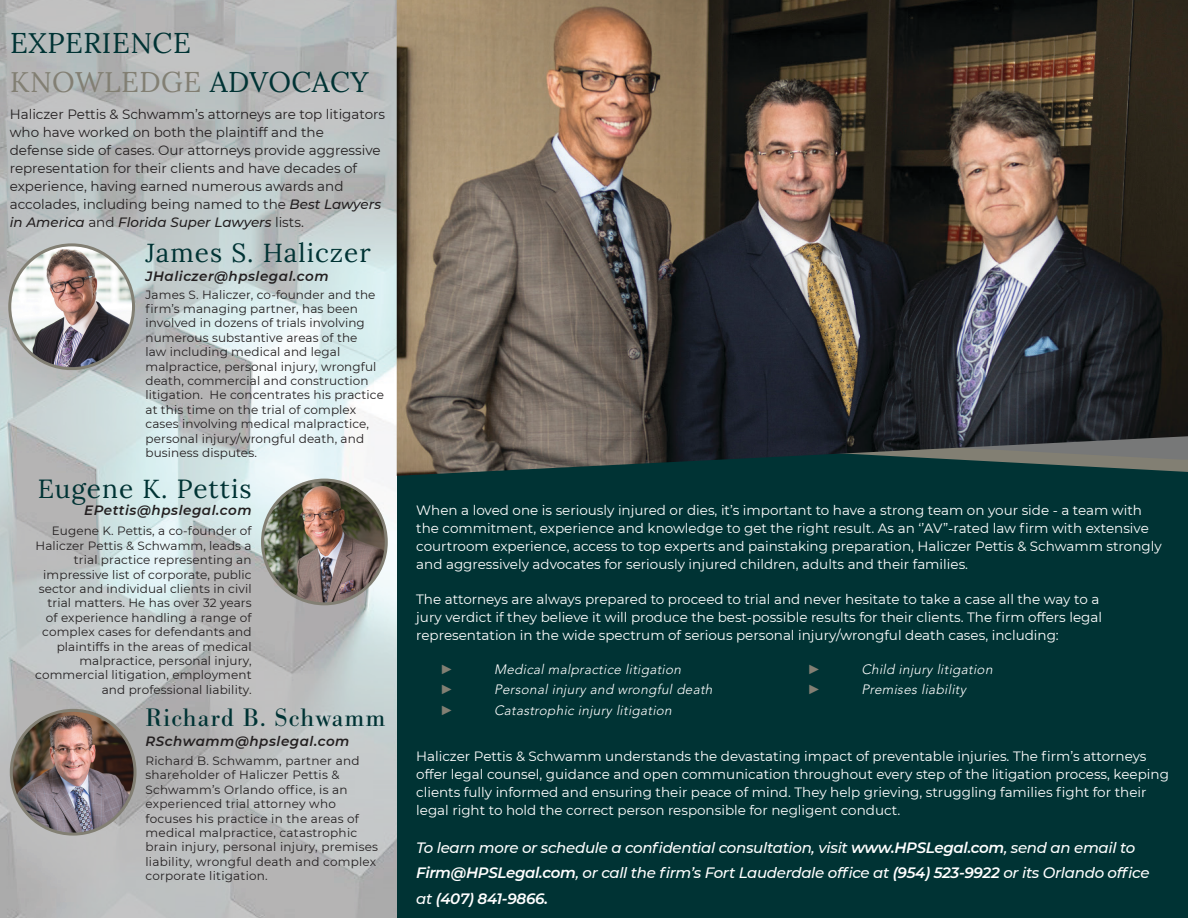
<style>
.page{position:relative;width:1188px;height:918px;background:#fff}
.page>*{position:absolute;margin:0;border:0;box-sizing:border-box;transform-origin:0 0}
.t1{font:28.5px/39px "Lora";letter-spacing:.02em;color:#003334}
.t2{font:26.25px "Lora";letter-spacing:.04em;color:#003334}
.t3{font:26.25px "Bodoni URW";letter-spacing:.04em;color:#003334}
.t4{font:italic 500 15px/25.5px "Montserrat";letter-spacing:-.02em;color:#fff}
.t5{font:13.5px/18px "Montserrat";color:#fff}
.t6{font:13.5px/18px "Montserrat";color:#231f20}
.t7{font:italic 300 13.5px "Avenir LT Std";letter-spacing:.025em;color:#fff}
.t8{font:italic 600 13.5px "Montserrat";letter-spacing:.04em;color:#231f20}
.t9{font:13.5px "Arial";color:#827f73}
.t10{font:12px/14.4px "Montserrat";letter-spacing:.01em;color:#231f20}
.s1{color:#827f73}
.s2{font-weight:500;font-style:italic}
.s3{font-weight:600}
</style>
<div class="page">
<svg style="left:0;top:0;width:397px;height:918px;background:#c1c7c7"></svg>
<div style="left:397px;top:370px;width:791px;height:548px;background:#003334"></div>
<img style="left:397px;top:0;width:791px;height:476px">
<img style="left:10px;top:245px;width:124px;height:124px;border-radius:62px">
<div style="left:8px;top:243px;width:127px;height:127px;border:3px solid #827f73;border-radius:50%"></div>
<img style="left:263px;top:480px;width:123px;height:124px;border-radius:62px">
<div style="left:261px;top:479px;width:127px;height:126px;border:3px solid #827f73;border-radius:50%"></div>
<img style="left:11px;top:710px;width:124px;height:124px;border-radius:62px">
<div style="left:10px;top:709px;width:127px;height:127px;border:3px solid #827f73;border-radius:50%"></div>
<h1 class="t1" style="left:10px;top:22px;width:360px">EXPERIENCE<br><span class="s1">KNOWLEDGE</span> ADVOCACY</h1>
<p class="t6" style="left:10px;top:104px;width:377px">Haliczer Pettis &amp; Schwamm’s attorneys are top litigators who have worked on both the plaintiff and the<br>defense side of cases. Our attorneys provide aggressive representation for their clients and have decades of experience, having earned numerous awards and accolades, including being named to the <span class="s2">Best Lawyers in America</span> and <span class="s2">Florida Super Lawyers</span> lists.</p>
<h2 class="t2" style="left:146px;top:232px;width:227px">James S. Haliczer</h2>
<p class="t8" style="left:146px;top:266px;width:185px">JHaliczer@hpslegal.com</p>
<p class="t10" style="left:146px;top:287px;width:240px">James S. Haliczer, co-founder and the firm’s managing partner, has been involved in dozens of trials involving numerous substantive areas of the<br>law including medical and legal malpractice, personal injury, wrongful death, commercial and construction litigation. He concentrates his practice at this time on the trial of complex cases involving medical malpractice, personal injury/wrongful death, and business disputes.</p>
<h2 class="t2" style="left:38px;top:469px;width:215px">Eugene K. Pettis</h2>
<p class="t8" style="left:84px;top:500px;width:169px">EPettis@hpslegal.com</p>
<p class="t10" style="left:35px;top:524px;width:218px;text-align:right">Eugene K. Pettis, a co-founder of Haliczer Pettis &amp; Schwamm, leads a trial practice representing an impressive list of corporate, public sector and individual clients in civil trial matters. He has over 32 years of experience handling a range of complex cases for defendants and plaintiffs in the areas of medical malpractice, personal injury, commercial litigation, employment and professional liability.</p>
<h2 class="t3" style="left:146px;top:702px;width:242px">Richard B. Schwamm</h2>
<p class="t8" style="left:146px;top:732px;width:206px">RSchwamm@hpslegal.com</p>
<p class="t10" style="left:146px;top:753px;width:234px">Richard B. Schwamm, partner and shareholder of Haliczer Pettis &amp; Schwamm’s Orlando office, is an experienced trial attorney who focuses his practice in the areas of medical malpractice, catastrophic brain injury, personal injury, premises liability, wrongful death and complex corporate litigation.</p>
<p class="t5" style="left:416px;top:501px;width:747px">When a loved one is seriously injured or dies, it’s important to have a strong team on your side - a team with the commitment, experience and knowledge to get the right result. As an ‘’AV”-rated law firm with extensive courtroom experience, access to top experts and painstaking preparation, Haliczer Pettis &amp; Schwamm strongly and aggressively advocates for seriously injured children, adults and their families.</p>
<p class="t5" style="left:416px;top:589px;width:687px">The attorneys are always prepared to proceed to trial and never hesitate to take a case all the way to a jury verdict if they believe it will produce the best-possible results for their clients. The firm offers legal representation in the wide spectrum of serious personal injury/wrongful death cases, including:</p>
<p class="t9" style="left:440px;top:660px;width:15px">►</p>
<p class="t7" style="left:494px;top:661px;width:191px">Medical malpractice litigation</p>
<p class="t9" style="left:440px;top:680px;width:15px">►</p>
<p class="t7" style="left:494px;top:682px;width:223px">Personal injury and wrongful death</p>
<p class="t9" style="left:440px;top:701px;width:15px">►</p>
<p class="t7" style="left:494px;top:702px;width:182px">Catastrophic injury litigation</p>
<p class="t9" style="left:807px;top:660px;width:15px">►</p>
<p class="t7" style="left:861px;top:661px;width:135px">Child injury litigation</p>
<p class="t9" style="left:807px;top:680px;width:15px">►</p>
<p class="t7" style="left:861px;top:681px;width:109px">Premises liability</p>
<p class="t5" style="left:416px;top:746px;width:754px">Haliczer Pettis &amp; Schwamm understands the devastating impact of preventable injuries. The firm’s attorneys offer legal counsel, guidance and open communication throughout every step of the litigation process, keeping clients fully informed and ensuring their peace of mind. They help grieving, struggling families fight for their legal right to hold the correct person responsible for negligent conduct.</p>
<p class="t4" style="left:416px;top:834px;width:735px">To learn more or schedule a confidential consultation, visit <span class="s3">www.HPSLegal.com</span>, send an email to<br><span class="s3">Firm@HPSLegal.com</span>, or call the firm’s Fort Lauderdale office at <span class="s3">(954) 523-9922</span> or its Orlando office at <span class="s3">(407) 841-9866.</span></p>
</div>
